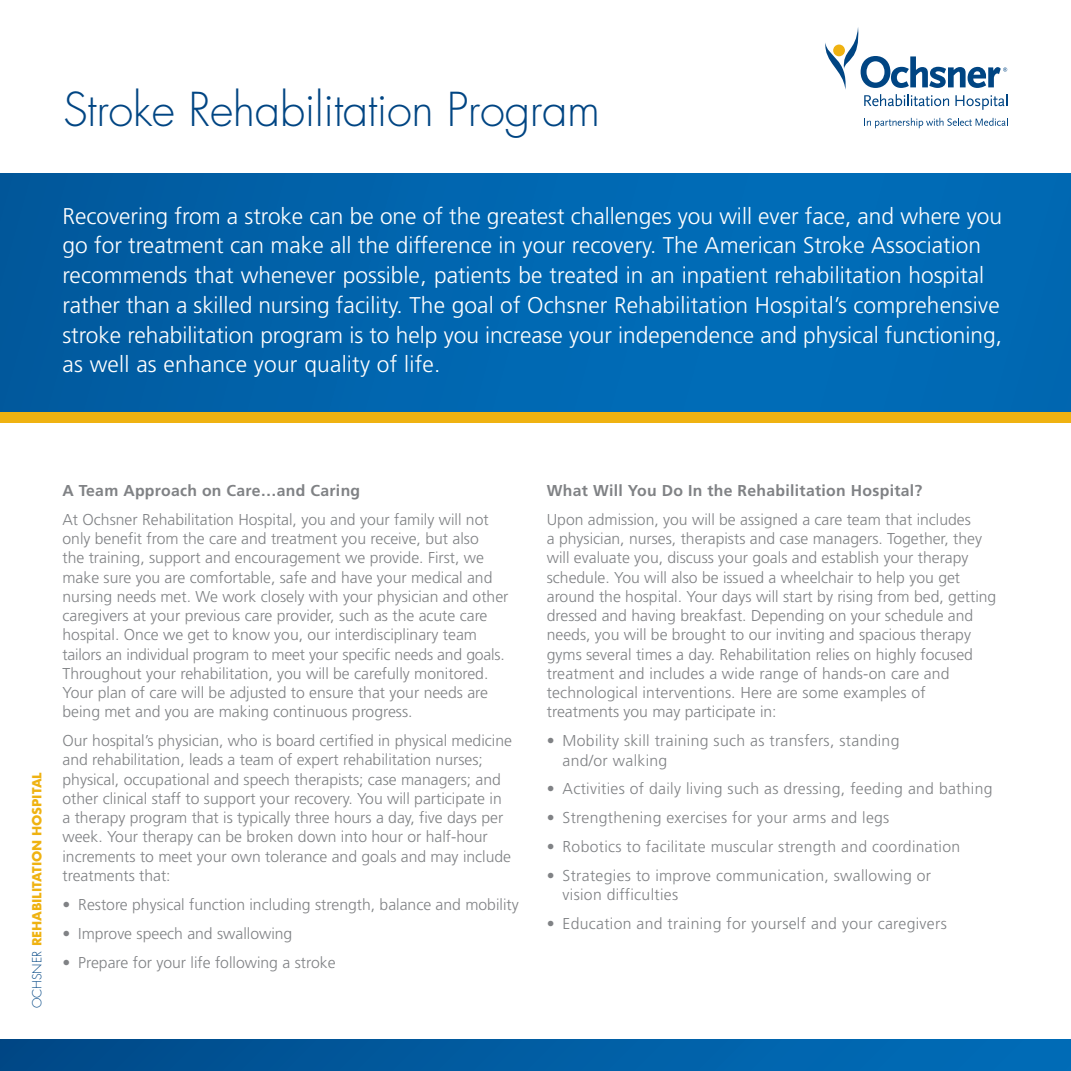
<style>
.page{position:relative;width:1071px;height:1071px;background:#fff}
.page>*{position:absolute;margin:0;border:0;box-sizing:border-box;transform-origin:0 0}
.t1{font:300 45.5px "Futura Std";letter-spacing:-.01em;color:#004583}
.BODY{font:300 22.75px/29.8px "Frutiger";color:#fff}
.BODY-2{font:300 15.75px/19.2px "Frutiger";color:#808285}
.BODY-3{font:300 15.75px/19.2px "Frutiger";letter-spacing:.02em;color:#808285}
.SUBHEAD_section{font:700 15.75px "Frutiger";letter-spacing:.02em;color:#808285}
.SUBHEAD_minor{font:700 12.25px "Futura";letter-spacing:-.01em;color:#efb211}
.s1{font-weight:300;color:#004583}
</style>
<div class="page">
<svg style="left:825px;top:27px;width:182px;height:83px"></svg>
<svg style="left:864px;top:118px;width:144px;height:10px"></svg>
<div style="left:0;top:173px;width:1071px;height:239px;background:linear-gradient(to right,#015ca1,#006fbb)"></div>
<div style="left:0;top:1040px;width:1071px;height:31px;background:linear-gradient(to right,#004988,#016fbb)"></div>
<div style="left:0;top:412px;width:1071px;height:10px;background:#efb211"></div>
<p class="t1" style="left:63px;top:81px;width:539px">Stroke Rehabilitation Program</p>
<p class="BODY" style="left:62px;top:201px;width:941px">Recovering from a stroke can be one of the greatest challenges you will ever face, and where you go for treatment can make all the difference in your recovery. The American Stroke Association recommends that whenever possible, patients be treated in an inpatient rehabilitation hospital rather than a skilled nursing facility. The goal of Ochsner Rehabilitation Hospital’s comprehensive stroke rehabilitation program is to help you increase your independence and physical functioning, as well as enhance your quality of life.</p>
<p class="SUBHEAD_minor" style="left:28px;top:1008px;width:237px;rotate:-90deg"><span class="s1">OCHSNER</span> REHABILITATION HOSPITAL</p>
<p class="SUBHEAD_section" style="left:62px;top:481px;width:299px">A Team Approach on Care…and Caring</p>
<p class="BODY-2" style="left:62px;top:510px;width:448px">At Ochsner Rehabilitation Hospital, you and your family will not only benefit from the care and treatment you receive, but also<br>the training, support and encouragement we provide. First, we make sure you are comfortable, safe and have your medical and nursing needs met. We work closely with your physician and other caregivers at your previous care provider, such as the acute care hospital. Once we get to know you, our interdisciplinary team tailors an individual program to meet your specific needs and goals.<br>Throughout your rehabilitation, you will be carefully monitored.<br>Your plan of care will be adjusted to ensure that your needs are being met and you are making continuous progress.</p>
<p class="BODY-2" style="left:62px;top:731px;width:451px">Our hospital’s physician, who is board certified in physical medicine and rehabilitation, leads a team of expert rehabilitation nurses; physical, occupational and speech therapists; case managers; and other clinical staff to support your recovery. You will participate in a therapy program that is typically three hours a day, five days per week. Your therapy can be broken down into hour or half-hour increments to meet your own tolerance and goals and may include treatments that:</p>
<p class="BODY-2" style="left:62px;top:895px;width:458px">• Restore physical function including strength, balance and mobility</p>
<p class="BODY-2" style="left:62px;top:924px;width:231px">• Improve speech and swallowing</p>
<p class="BODY-2" style="left:62px;top:953px;width:275px">• Prepare for your life following a stroke</p>
<p class="SUBHEAD_section" style="left:547px;top:481px;width:377px">What Will You Do In the Rehabilitation Hospital?</p>
<p class="BODY-2" style="left:547px;top:510px;width:451px">Upon admission, you will be assigned a care team that includes<br>a physician, nurses, therapists and case managers. Together, they will evaluate you, discuss your goals and establish your therapy schedule. You will also be issued a wheelchair to help you get around the hospital. Your days will start by rising from bed, getting dressed and having breakfast. Depending on your schedule and needs, you will be brought to our inviting and spacious therapy gyms several times a day. Rehabilitation relies on highly focused treatment and includes a wide range of hands-on care and technological interventions. Here are some examples of treatments you may participate in:</p>
<p class="BODY-3" style="left:563px;top:731px;width:338px;text-indent:-16px">• Mobility skill training such as transfers, standing and/or walking</p>
<p class="BODY-3" style="left:547px;top:780px;width:447px">• Activities of daily living such as dressing, feeding and bathing</p>
<p class="BODY-3" style="left:547px;top:808px;width:344px">• Strengthening exercises for your arms and legs</p>
<p class="BODY-3" style="left:547px;top:837px;width:415px">• Robotics to facilitate muscular strength and coordination</p>
<p class="BODY-3" style="left:563px;top:866px;width:370px;text-indent:-16px">• Strategies to improve communication, swallowing or vision difficulties</p>
<p class="BODY-3" style="left:547px;top:914px;width:402px">• Education and training for yourself and your caregivers</p>
</div>
